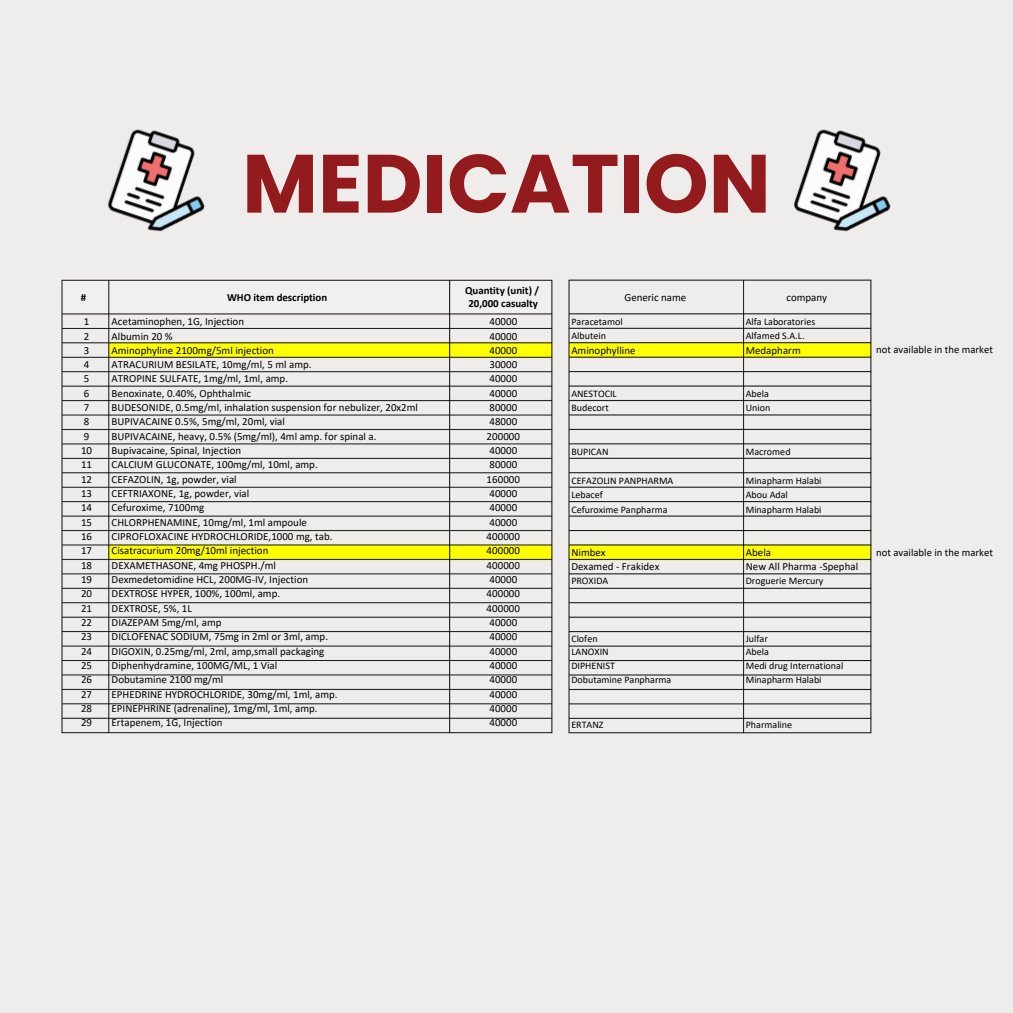
<style>
.page{position:relative;width:1013px;height:1013px;background:#fff}
.page>*{position:absolute;margin:0;border:0;box-sizing:border-box;transform-origin:0 0}
.t1{font:700 82.5px "Poppins";color:#941b1d}
.t2{font:10.88px/14.4px "Calibri";color:#000}
.t3{font:700 10.88px/13.6px "Calibri";color:#000;text-align:center}
.t4{font:10.75px "Calibri";color:#000}
.t5{font:10px/14.4px "Calibri";color:#000}
</style>
<div class="page">
<div style="left:0;top:0;width:1012px;height:1012px;background:#efedeb"></div>
<img style="left:107px;top:129px;width:98px;height:103px">
<img style="left:793px;top:129px;width:98px;height:103px">
<img style="left:61px;top:279px;width:492px;height:455px">
<img style="left:568px;top:279px;width:304px;height:455px">
<p class="t1" style="left:242px;top:126px;width:530px">MEDICATION</p>
<p class="t3" style="left:81px;top:291px;width:7px">#</p>
<h3 class="t3" style="left:227px;top:291px;width:102px">WHO item description</h3>
<p class="t3" style="left:465px;top:284px;width:76px">Quantity (unit) /<br>20,000 casualty</p>
<h3 class="t2" style="left:486px;top:315px;width:35px">40000<br>40000<br>40000<br>30000<br>40000<br>40000<br>80000<br>48000<br>200000<br>40000<br>80000<br>160000<br>40000<br>40000<br>40000<br>400000<br>400000<br>400000<br>40000<br>400000<br>400000<br>40000<br>40000<br>40000<br>40000<br>40000<br>40000<br>40000<br>40000</h3>
<p class="t2" style="left:112px;top:315px;width:308px">Acetaminophen, 1G, Injection<br>Albumin 20 %<br>Aminophyline 2100mg/5ml injection<br>ATRACURIUM BESILATE, 10mg/ml, 5 ml amp.<br>ATROPINE SULFATE, 1mg/ml, 1ml, amp.<br>Benoxinate, 0.40%, Ophthalmic<br>BUDESONIDE, 0.5mg/ml, inhalation suspension for nebulizer, 20x2ml BUPIVACAINE 0.5%, 5mg/ml, 20ml, vial<br>BUPIVACAINE, heavy, 0.5% (5mg/ml), 4ml amp. for spinal a.<br>Bupivacaine, Spinal, Injection<br>CALCIUM GLUCONATE, 100mg/ml, 10ml, amp.<br>CEFAZOLIN, 1g, powder, vial<br>CEFTRIAXONE, 1g, powder, vial<br>Cefuroxime, 7100mg<br>CHLORPHENAMINE, 10mg/ml, 1ml ampoule<br>CIPROFLOXACINE HYDROCHLORIDE,1000 mg, tab.<br>Cisatracurium 20mg/10ml injection<br>DEXAMETHASONE, 4mg PHOSPH./ml<br>Dexmedetomidine HCL, 200MG-IV, Injection<br>DEXTROSE HYPER, 100%, 100ml, amp.<br>DEXTROSE, 5%, 1L<br>DIAZEPAM 5mg/ml, amp<br>DICLOFENAC SODIUM, 75mg in 2ml or 3ml, amp.<br>DIGOXIN, 0.25mg/ml, 2ml, amp,small packaging<br>Diphenhydramine, 100MG/ML, 1 Vial<br>Dobutamine 2100 mg/ml<br>EPHEDRINE HYDROCHLORIDE, 30mg/ml, 1ml, amp.<br>EPINEPHRINE (adrenaline), 1mg/ml, 1ml, amp.<br>Ertapenem, 1G, Injection</p>
<p class="t2" style="left:81px;top:315px;width:13px">1<br>2<br>3<br>4<br>5<br>6<br>7<br>8<br>9<br>10<br>11<br>12<br>13<br>14<br>15<br>16<br>17<br>18<br>19<br>20<br>21<br>22<br>23<br>24<br>25<br>26<br>27<br>28<br>29</p>
<p class="t2" style="left:624px;top:291px;width:63px">Generic name</p>
<p class="t2" style="left:786px;top:291px;width:42px">company</p>
<p class="t5" style="left:571px;top:315px;width:53px">Paracetamol<br>Albutein</p>
<p class="t2" style="left:571px;top:344px;width:66px">Aminophylline</p>
<p class="t5" style="left:745px;top:315px;width:71px">Alfa Laboratories<br>Alfamed S.A.L.</p>
<h2 class="t2" style="left:745px;top:344px;width:57px">Medapharm</h2>
<p class="t5" style="left:571px;top:387px;width:47px">ANESTOCIL<br>Budecort</p>
<p class="t5" style="left:745px;top:387px;width:26px">Abela<br>Union</p>
<h2 class="t5" style="left:571px;top:445px;width:39px">BUPICAN</h2>
<p class="t5" style="left:571px;top:474px;width:104px">CEFAZOLIN PANPHARMA<br>Lebacef<br>Cefuroxime Panpharma</p>
<p class="t5" style="left:745px;top:445px;width:46px">Macromed</p>
<p class="t5" style="left:745px;top:474px;width:77px">Minapharm Halabi<br>Abou Adal<br>Minapharm Halabi</p>
<h2 class="t2" style="left:571px;top:545px;width:89px">Nimbex<br>Dexamed - Frakidex</h2>
<p class="t2" style="left:745px;top:545px;width:114px">Abela<br>New All Pharma -Spephal</p>
<p class="t5" style="left:571px;top:574px;width:39px">PROXIDA</p>
<p class="t5" style="left:745px;top:574px;width:79px">Droguerie Mercury</p>
<p class="t5" style="left:571px;top:632px;width:101px;line-height:13.6px">Clofen<br>LANOXIN<br>DIPHENIST<br>Dobutamine Panpharma</p>
<p class="t5" style="left:745px;top:632px;width:99px;line-height:13.6px">Julfar<br>Abela<br>Medi drug International<br>Minapharm Halabi</p>
<p class="t5" style="left:571px;top:718px;width:34px">ERTANZ</p>
<p class="t5" style="left:745px;top:718px;width:48px">Pharmaline</p>
<p class="t4" style="left:876px;top:345px;width:118px">not available in the market</p>
<p class="t4" style="left:876px;top:547px;width:118px">not available in the market</p>
</div>
